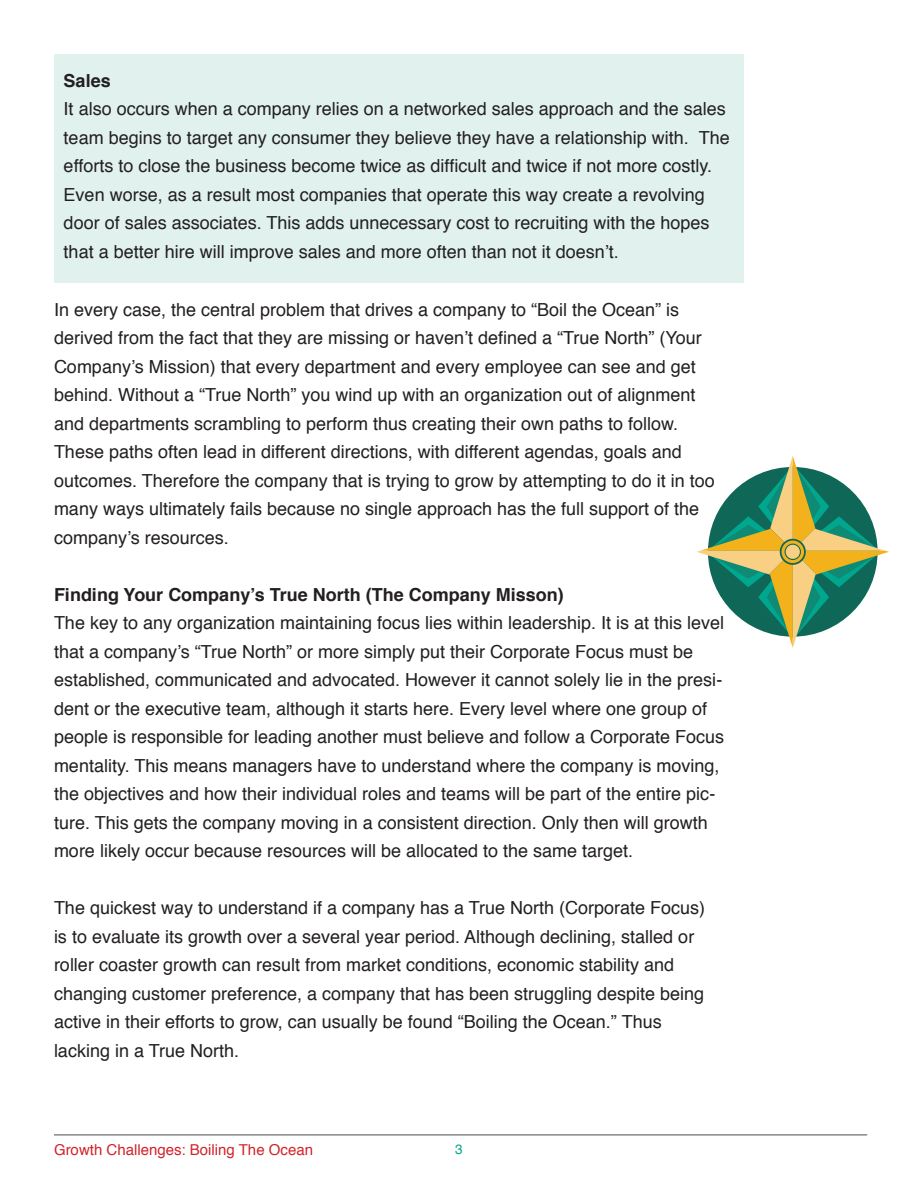
<style>
.page{position:relative;width:918px;height:1188px;background:#fff}
.page>*{position:absolute;margin:0;border:0;box-sizing:border-box;transform-origin:0 0}
.t1{font:18px/28.5px "Helvetica";color:#231f20}
.t2{font:700 18px "Helvetica";color:#231f20}
.t3{font:15px "Helvetica";color:#d1232a}
.t4{font:13.5px "Helvetica";color:#00a68e}
</style>
<div class="page">
<hr style="left:54px;top:1135px;width:813px;height:1px;background:#4b4c4d">
<div style="left:54px;top:54px;width:690px;height:229px;background:#e0f1ee"></div>
<svg style="left:697px;top:456px;width:192px;height:192px"></svg>
<p class="t2" style="left:64px;top:66px;width:49px">Sales</p>
<p class="t1" style="left:64px;top:95px;width:668px">It also occurs when a company relies on a networked sales approach and the sales team begins to target any consumer they believe they have a relationship with. The efforts to close the business become twice as difficult and twice if not more costly.<br>Even worse, as a result most companies that operate this way create a revolving door of sales associates. This adds unnecessary cost to recruiting with the hopes that a better hire will improve sales and more often than not it doesn’t.</p>
<p class="t1" style="left:54px;top:296px;width:662px">In every case, the central problem that drives a company to “Boil the Ocean” is derived from the fact that they are missing or haven’t defined a “True North” (Your Company’s Mission) that every department and every employee can see and get behind. Without a “True North” you wind up with an organization out of alignment and departments scrambling to perform thus creating their own paths to follow.<br>These paths often lead in different directions, with different agendas, goals and outcomes. Therefore the company that is trying to grow by attempting to do it in too many ways ultimately fails because no single approach has the full support of the company’s resources.</p>
<p class="t2" style="left:54px;top:580px;width:511px">Finding Your Company’s True North (The Company Misson)</p>
<p class="t1" style="left:54px;top:609px;width:672px">The key to any organization maintaining focus lies within leadership. It is at this level that a company’s “True North” or more simply put their Corporate Focus must be established, communicated and advocated. However it cannot solely lie in the presi&shy;dent or the executive team, although it starts here. Every level where one group of people is responsible for leading another must believe and follow a Corporate Focus mentality. This means managers have to understand where the company is moving, the objectives and how their individual roles and teams will be part of the entire pic&shy;ture. This gets the company moving in a consistent direction. Only then will growth more likely occur because resources will be allocated to the same target.</p>
<p class="t1" style="left:54px;top:894px;width:653px">The quickest way to understand if a company has a True North (Corporate Focus) is to evaluate its growth over a several year period. Although declining, stalled or roller coaster growth can result from market conditions, economic stability and changing customer preference, a company that has been struggling despite being active in their efforts to grow, can usually be found “Boiling the Ocean.” Thus lacking in a True North.</p>
<p class="t3" style="left:54px;top:1138px;width:261px">Growth Challenges: Boiling The Ocean</p>
<p class="t4" style="left:455px;top:1138px;width:9px">3</p>
</div>
